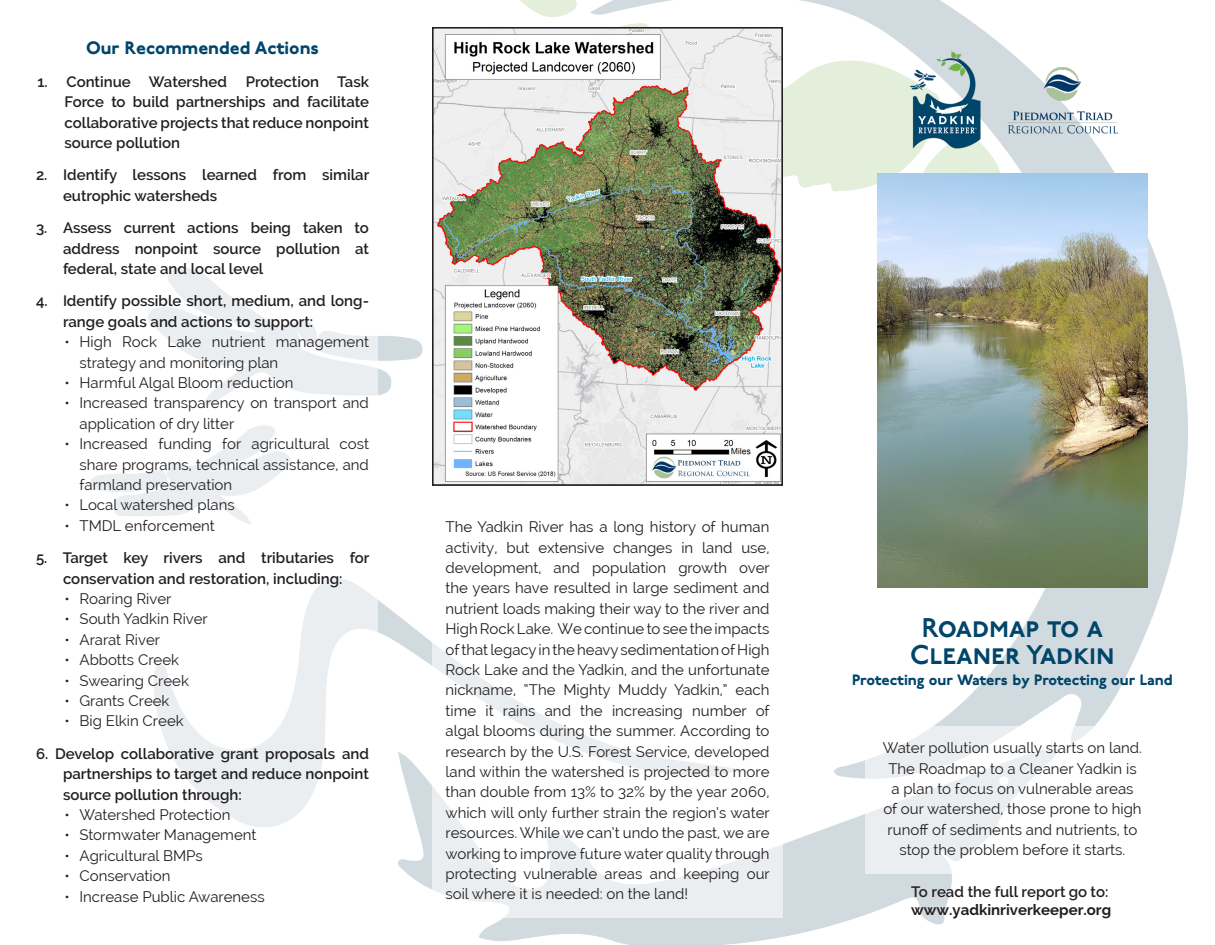
<style>
.page{position:relative;width:1215px;height:945px;background:#fff}
.page>*{position:absolute;margin:0;border:0;box-sizing:border-box;transform-origin:0 0}
.t1{font:27px/27px "P22 Underground Dm S";color:#01456a;text-align:center}
.Subtitle{font:800 18px "P22 Underground";color:#01456a}
.Body_Text{font:15px/20.4px "Raleway";color:#231f20;text-align:justify}
.Body_Text-2{font:600 15px/20.4px "Raleway";color:#231f20;text-align:justify}
.Body_Text-3{font:700 15px/18px "Raleway";color:#231f20}
.Subtitle-2{font:800 15px "P22 Underground";color:#01456a}
.s1{font-weight:600}
</style>
<div class="page">
<img style="left:378px;top:0;width:810px;height:945px">
<div style="left:865px;top:726px;width:295px;height:148px;background:linear-gradient(to bottom,#f7f9f9,#f7f9f9)"></div>
<svg style="left:432px;top:500px;width:351px;height:418px"></svg>
<img style="left:435px;top:30px;width:345px;height:453px">
<div style="left:432px;top:27px;width:351px;height:459px;border:2px solid #231f20"></div>
<img style="left:878px;top:173px;width:270px;height:414px">
<img style="left:908px;top:51px;width:76px;height:100px">
<img style="left:1008px;top:68px;width:109px;height:67px">
<p class="Subtitle" style="left:86px;top:38px;width:234px">Our Recommended Actions</p>
<p class="Body_Text-2" style="left:64px;top:71px;width:306px;text-indent:-27px">1. Continue Watershed Protection Task Force to build partnerships and facilitate collaborative projects that reduce nonpoint source pollution</p>
<p class="Body_Text-2" style="left:63px;top:165px;width:308px;text-indent:-27px">2. Identify lessons learned from similar eutrophic watersheds</p>
<p class="Body_Text-2" style="left:63px;top:218px;width:307px;text-indent:-27px">3. Assess current actions being taken to address nonpoint source pollution at federal, state and local level</p>
<p class="Body_Text-2" style="left:63px;top:291px;width:308px;text-indent:-27px">4. Identify possible short, medium, and long&shy;range goals and actions to support:</p>
<p class="Body_Text" style="left:80px;top:332px;width:291px;text-indent:-15px">• High Rock Lake nutrient management strategy and monitoring plan</p>
<p class="Body_Text" style="left:64px;top:373px;width:231px">• Harmful Algal Bloom reduction</p>
<p class="Body_Text" style="left:80px;top:393px;width:291px;text-indent:-15px">• Increased transparency on transport and application of dry litter</p>
<p class="Body_Text" style="left:80px;top:434px;width:291px;text-indent:-15px">• Increased funding for agricultural cost share programs, technical assistance, and farmland preservation</p>
<p class="Body_Text" style="left:64px;top:495px;width:172px">• Local watershed plans</p>
<p class="Body_Text" style="left:64px;top:515px;width:152px">• TMDL enforcement</p>
<p class="Body_Text-2" style="left:36px;top:548px;width:335px;text-align:center">5. Target key rivers and tributaries for conservation and restoration, including:</p>
<p class="Body_Text" style="left:64px;top:589px;width:109px">• Roaring River</p>
<p class="Body_Text" style="left:64px;top:609px;width:145px">• South Yadkin River</p>
<p class="Body_Text" style="left:64px;top:629px;width:97px">• Ararat River</p>
<p class="Body_Text" style="left:64px;top:650px;width:116px">• Abbotts Creek</p>
<p class="Body_Text" style="left:64px;top:670px;width:126px">• Swearing Creek</p>
<p class="Body_Text" style="left:64px;top:691px;width:107px">• Grants Creek</p>
<p class="Body_Text" style="left:64px;top:711px;width:121px">• Big Elkin Creek</p>
<p class="Body_Text-2" style="left:63px;top:743px;width:307px;text-indent:-27px">6. Develop collaborative grant proposals and partnerships to target and reduce nonpoint source pollution through:</p>
<p class="Body_Text" style="left:64px;top:805px;width:167px">• Watershed Protection</p>
<p class="Body_Text" style="left:64px;top:825px;width:193px">• Stormwater Management</p>
<p class="Body_Text" style="left:64px;top:845px;width:140px">• Agricultural BMPs</p>
<p class="Body_Text" style="left:64px;top:866px;width:107px">• Conservation</p>
<p class="Body_Text" style="left:64px;top:886px;width:202px">• Increase Public Awareness</p>
<p class="Body_Text-3" style="left:911px;top:882px;width:202px"><span class="s1">To read the full report go to: </span>www.yadkinriverkeeper.org</p>
<p class="Body_Text" style="left:446px;top:517px;width:326px">The Yadkin River has a long history of human activity, but extensive changes in land use, development, and population growth over the years have resulted in large sediment and nutrient loads making their way to the river and High Rock Lake. We continue to see the impacts of that legacy in the heavy sedimentation of High Rock Lake and the Yadkin, and the unfortunate nickname, “The Mighty Muddy Yadkin,” each time it rains and the increasing number of algal blooms during the summer. According to research by the U.S. Forest Service, developed land within the watershed is projected to more than double from 13% to 32% by the year 2060, which will only further strain the region’s water resources. While we can’t undo the past, we are working to improve future water quality through protecting vulnerable areas and keeping our soil where it is needed: on the land!</p>
<p class="t1" style="left:910px;top:616px;width:206px">Roadmap to a<br>Cleaner Yadkin</p>
<p class="Subtitle-2" style="left:852px;top:671px;width:322px">Protecting our Waters by Protecting our Land</p>
<p class="Body_Text" style="left:883px;top:738px;width:261px;text-align:center">Water pollution usually starts on land.<br>The Roadmap to a Cleaner Yadkin is a plan to focus on vulnerable areas of our watershed, those prone to high runoff of sediments and nutrients, to stop the problem before it starts.</p>
</div>
